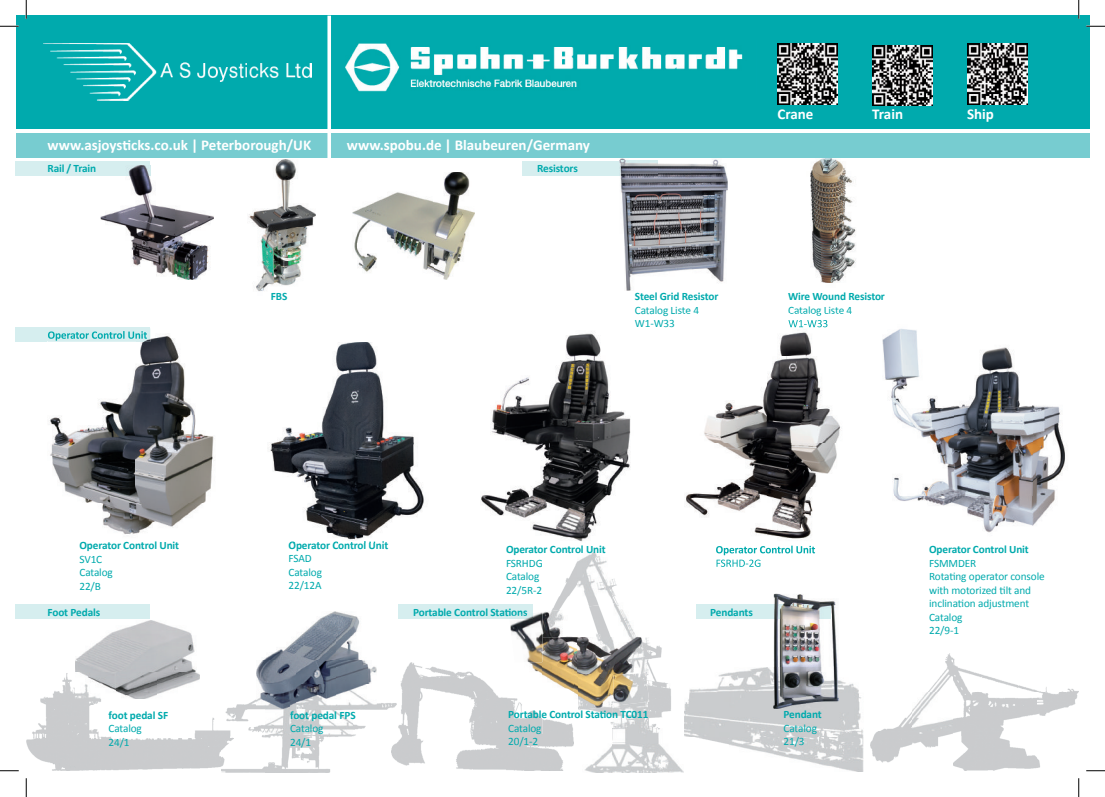
<style>
.page{position:relative;width:1105px;height:797px;background:#fff}
.page>*{position:absolute;margin:0;border:0;box-sizing:border-box;transform-origin:0 0}
.t1{font:700 15px "Calibri";color:#fff}
.t2{font:700 11.25px "Calibri";letter-spacing:-.01em;color:#00aaad}
.t3{font:11.25px/13.5px "Calibri";letter-spacing:-.01em;color:#00aaad}
</style>
<div class="page">
<div style="left:16px;top:604px;width:134px;height:15px;background:#d6eeef"></div>
<img style="left:400px;top:662px;width:107px;height:36px">
<img style="left:397px;top:698px;width:145px;height:72px">
<img style="left:560px;top:552px;width:57px;height:44px">
<img style="left:554px;top:596px;width:15px;height:11px">
<img style="left:586px;top:596px;width:27px;height:7px">
<img style="left:613px;top:596px;width:34px;height:44px">
<img style="left:646px;top:640px;width:22px;height:44px">
<img style="left:591px;top:710px;width:22px;height:15px">
<img style="left:613px;top:684px;width:58px;height:44px">
<img style="left:542px;top:728px;width:141px;height:44px">
<img style="left:542px;top:719px;width:32px;height:51px">
<img style="left:871px;top:653px;width:207px;height:117px">
<img style="left:234px;top:699px;width:31px;height:34px">
<img style="left:265px;top:708px;width:88px;height:27px">
<img style="left:353px;top:703px;width:38px;height:32px">
<img style="left:221px;top:735px;width:135px;height:37px">
<img style="left:391px;top:703px;width:6px;height:58px">
<img style="left:40px;top:673px;width:61px;height:32px">
<img style="left:132px;top:698px;width:16px;height:1px">
<img style="left:26px;top:705px;width:208px;height:65px">
<img style="left:685px;top:667px;width:89px;height:70px">
<img style="left:838px;top:680px;width:23px;height:22px">
<img style="left:774px;top:708px;width:45px;height:29px">
<img style="left:819px;top:702px;width:45px;height:35px">
<img style="left:695px;top:737px;width:169px;height:35px">
<img style="left:248px;top:159px;width:67px;height:133px">
<img style="left:352px;top:172px;width:122px;height:108px">
<img style="left:76px;top:620px;width:123px;height:78px">
<img style="left:257px;top:611px;width:120px;height:97px">
<img style="left:882px;top:329px;width:183px;height:204px">
<div style="left:16px;top:161px;width:134px;height:14px;background:#d6eeef"></div>
<img style="left:100px;top:166px;width:114px;height:114px">
<img style="left:100px;top:166px;width:50px;height:9px">
<div style="left:16px;top:327px;width:134px;height:15px;background:#d6eeef"></div>
<img style="left:270px;top:342px;width:154px;height:198px">
<img style="left:289px;top:541px;width:98px;height:2px">
<img style="left:481px;top:333px;width:150px;height:209px">
<div style="left:522px;top:161px;width:135px;height:14px;background:#d6eeef"></div>
<img style="left:620px;top:158px;width:107px;height:132px">
<img style="left:620px;top:161px;width:37px;height:14px">
<img style="left:806px;top:157px;width:50px;height:126px">
<img style="left:686px;top:321px;width:155px;height:246px">
<img style="left:680px;top:313px;width:18px;height:1px">
<img style="left:789px;top:313px;width:62px;height:3px">
<img style="left:788px;top:320px;width:39px;height:7px">
<img style="left:716px;top:545px;width:99px;height:10px">
<img style="left:716px;top:559px;width:44px;height:8px">
<div style="left:398px;top:604px;width:135px;height:15px;background:#d6eeef"></div>
<img style="left:510px;top:612px;width:32px;height:50px">
<img style="left:528px;top:662px;width:46px;height:26px">
<img style="left:518px;top:698px;width:24px;height:19px">
<img style="left:542px;top:607px;width:36px;height:67px">
<img style="left:578px;top:603px;width:36px;height:71px">
<img style="left:614px;top:600px;width:27px;height:37px">
<img style="left:614px;top:637px;width:32px;height:37px">
<img style="left:574px;top:674px;width:40px;height:36px">
<img style="left:614px;top:674px;width:35px;height:32px">
<img style="left:565px;top:688px;width:9px;height:4px">
<img style="left:510px;top:613px;width:23px;height:6px">
<svg style="left:511px;top:614px;width:16px;height:2px"></svg>
<div style="left:696px;top:604px;width:135px;height:15px;background:#d6eeef"></div>
<img style="left:774px;top:594px;width:64px;height:114px">
<img style="left:774px;top:604px;width:57px;height:15px">
<img style="left:49px;top:373px;width:86px;height:130px">
<img style="left:135px;top:329px;width:79px;height:174px">
<img style="left:101px;top:503px;width:101px;height:31px">
<img style="left:135px;top:329px;width:15px;height:13px">
<img style="left:48px;top:331px;width:99px;height:10px">
<div style="left:16px;top:16px;width:1073px;height:113px;background:#00aaad"></div>
<div style="left:16px;top:133px;width:1073px;height:24px;background:#77ccd0"></div>
<img style="left:345px;top:43px;width:398px;height:49px">
<img style="left:777px;top:44px;width:61px;height:60px">
<img style="left:967px;top:44px;width:60px;height:60px">
<img style="left:872px;top:46px;width:60px;height:60px">
<svg style="left:327px;top:16px;width:4px;height:142px"></svg>
<img style="left:43px;top:43px;width:268px;height:57px">
<svg style="left:0;top:25px;width:19px;height:2px"></svg>
<svg style="left:1086px;top:25px;width:19px;height:2px"></svg>
<svg style="left:0;top:770px;width:19px;height:1px"></svg>
<svg style="left:1086px;top:770px;width:19px;height:1px"></svg>
<svg style="left:25px;top:0;width:2px;height:19px"></svg>
<svg style="left:25px;top:778px;width:2px;height:19px"></svg>
<svg style="left:1078px;top:0;width:1px;height:19px"></svg>
<svg style="left:1078px;top:778px;width:1px;height:19px"></svg>
<h1 class="t1" style="left:48px;top:135px;width:265px">www.asjoysticks.co.uk | Peterborough/UK</h1>
<h1 class="t1" style="left:347px;top:135px;width:245px">www.spobu.de | Blaubeuren/Germany</h1>
<p class="t2" style="left:48px;top:161px;width:50px">Rail / Train</p>
<p class="t2" style="left:537px;top:161px;width:42px">Resistors</p>
<p class="t2" style="left:271px;top:289px;width:18px">FBS</p>
<p class="t2" style="left:635px;top:289px;width:85px">Steel Grid Resistor</p>
<p class="t3" style="left:635px;top:303px;width:66px">Catalog Liste 4<br>W1-W33</p>
<h1 class="t1" style="left:777px;top:104px;width:37px">Crane</h1>
<h1 class="t1" style="left:872px;top:104px;width:32px">Train</h1>
<h1 class="t1" style="left:967px;top:104px;width:28px">Ship</h1>
<p class="t2" style="left:788px;top:289px;width:98px">Wire Wound Resistor</p>
<p class="t3" style="left:788px;top:303px;width:66px">Catalog Liste 4</p>
<p class="t2" style="left:79px;top:538px;width:101px">Operator Control Unit</p>
<p class="t3" style="left:79px;top:552px;width:35px">SV1C<br>Catalog<br>22/B</p>
<p class="t2" style="left:48px;top:605px;width:54px">Foot Pedals</p>
<p class="t2" style="left:289px;top:538px;width:101px">Operator Control Unit</p>
<p class="t3" style="left:289px;top:552px;width:35px">FSAD<br>Catalog<br>22/12A</p>
<p class="t2" style="left:506px;top:542px;width:101px">Operator Control Unit</p>
<p class="t3" style="left:506px;top:556px;width:38px">FSRHDG<br>Catalog<br>22/5R-2</p>
<p class="t2" style="left:413px;top:605px;width:116px">Portable Control Stations</p>
<p class="t2" style="left:710px;top:605px;width:44px">Pendants</p>
<p class="t2" style="left:929px;top:542px;width:101px">Operator Control Unit</p>
<p class="t3" style="left:929px;top:556px;width:117px">FSMMDER<br>Rotating operator console with motorized tilt and inclination adjustment<br>Catalog<br>22/9-1</p>
<p class="t2" style="left:109px;top:707px;width:61px">foot pedal SF</p>
<p class="t3" style="left:109px;top:721px;width:35px">Catalog<br>24/1</p>
<p class="t2" style="left:290px;top:707px;width:67px">foot pedal FPS</p>
<p class="t3" style="left:290px;top:721px;width:35px">Catalog<br>24/1</p>
<p class="t2" style="left:508px;top:707px;width:142px">Portable Control Station TC011</p>
<p class="t3" style="left:508px;top:721px;width:35px">Catalog<br>20/1-2</p>
<p class="t2" style="left:783px;top:707px;width:40px">Pendant</p>
<p class="t3" style="left:783px;top:721px;width:35px">Catalog<br>21/3</p>
</div>
